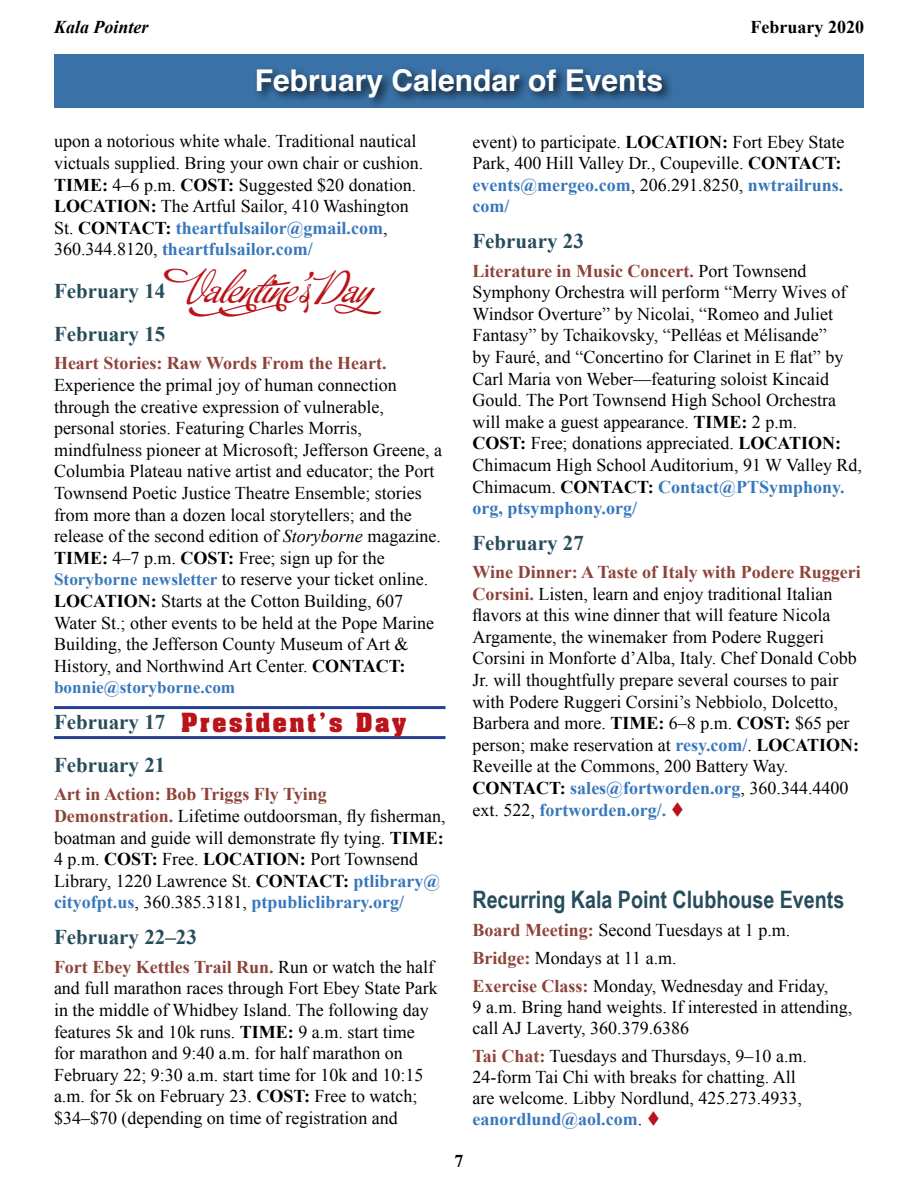
<style>
.page{position:relative;width:918px;height:1188px;background:#fff}
.page>*{position:absolute;margin:0;border:0;box-sizing:border-box;transform-origin:0 0}
.t1{font:36px "Buffet Script";color:#ba131a}
.t2{font:700 30px "Helvetica";color:#fff}
.t3{font:700 24px "Arial Narrow";color:#284c5c}
.t4{font:700 22.5px "Aachen";letter-spacing:.12em;color:#ba131a}
.t5{font:700 21px "Times New Roman";color:#284c5c}
.t6{font:18px/21.6px "Times New Roman";color:#000}
.t7{font:700 18px "Times New Roman";color:#8d4339}
.t8{font:700 18px "Times New Roman";color:#000}
.t9{font:italic 700 18px "Times New Roman";color:#000}
.t10{font:700 17.25px "Times New Roman";color:#3777bc}
.s1{font-weight:700}
.s2{font-weight:700;color:#3777bc}
.s3{font-family:"Times New Roman";font-weight:700;font-size:21px;color:#284c5c}
.s4{font-style:italic}
.s5{font-weight:700;font-size:17.25px;color:#3777bc}
.s6{font-family:"Times New Roman";font-size:21px;color:#284c5c}
.s7{font-weight:700;color:#8d4339}
.s8{color:#ba131a}
</style>
<div class="page">
<hr style="left:54px;top:706px;width:392px;height:3px;background:#25408f">
<hr style="left:54px;top:736px;width:392px;height:3px;background:#25408f">
<div style="left:54px;top:54px;width:810px;height:54px;background:#3a72a7"></div>
<div style="left:254px;top:66px;width:421px;height:44px;background:#000;opacity:.75"></div>
<p class="t9" style="left:54px;top:15px;width:96px">Kala Pointer</p>
<p class="t8" style="left:751px;top:15px;width:115px">February 2020</p>
<h2 class="t2" style="left:255px;top:56px;width:410px">February Calendar of Events</h2>
<p class="t6" style="left:54px;top:130px;width:371px">upon a notorious white whale. Traditional nautical victuals supplied. Bring your own chair or cushion.<br><span class="s1">TIME:</span> 4–6 p.m. <span class="s1">COST:</span> Suggested $20 donation.<br><span class="s1">LOCATION:</span> The Artful Sailor, 410 Washington St. <span class="s1">CONTACT:</span> <span class="s2">theartfulsailor@gmail.com</span>, 360.344.8120, <span class="s2">theartfulsailor.com/</span></p>
<h1 class="t1" style="left:54px;top:268px;width:350px"><span class="s3">February 14</span> Valentine’s Day</h1>
<p class="t5" style="left:54px;top:319px;width:113px">February 15</p>
<p class="t7" style="left:54px;top:351px;width:334px">Heart Stories: Raw Words From the Heart.</p>
<p class="t6" style="left:54px;top:374px;width:390px">Experience the primal joy of human connection through the creative expression of vulnerable, personal stories. Featuring Charles Morris, mindfulness pioneer at Microsoft; Jefferson Greene, a Columbia Plateau native artist and educator; the Port Townsend Poetic Justice Theatre Ensemble; stories from more than a dozen local storytellers; and the release of the second edition of <span class="s4">Storyborne</span> magazine.<br><span class="s1">TIME:</span> 4–7 p.m. <span class="s1">COST:</span> Free; sign up for the <span class="s5">Storyborne newsletter</span> to reserve your ticket online.<br><span class="s1">LOCATION:</span> Starts at the Cotton Building, 607<br>Water St.; other events to be held at the Pope Marine Building, the Jefferson County Museum of Art &amp; History, and Northwind Art Center. <span class="s1">CONTACT:</span></p>
<p class="t10" style="left:54px;top:676px;width:183px">bonnie@storyborne.com</p>
<p class="t4" style="left:54px;top:707px;width:354px"><span class="s6">February 17</span> President’s Day</p>
<p class="t5" style="left:54px;top:751px;width:113px">February 21</p>
<p class="t6" style="left:54px;top:783px;width:393px"><span class="s7">Art in Action: Bob Triggs Fly Tying Demonstration.</span> Lifetime outdoorsman, fly fisherman, boatman and guide will demonstrate fly tying. <span class="s1">TIME:<br></span>4 p.m. <span class="s1">COST:</span> Free. <span class="s1">LOCATION:</span> Port Townsend Library, 1220 Lawrence St. <span class="s1">CONTACT:</span> <span class="s2">ptlibrary@ cityofpt.us</span>, 360.385.3181, <span class="s2">ptpubliclibrary.org/</span></p>
<p class="t5" style="left:54px;top:923px;width:144px">February 22–23</p>
<p class="t6" style="left:54px;top:956px;width:385px"><span class="s7">Fort Ebey Kettles Trail Run.</span> Run or watch the half and full marathon races through Fort Ebey State Park in the middle of Whidbey Island. The following day features 5k and 10k runs. <span class="s1">TIME:</span> 9 a.m. start time for marathon and 9:40 a.m. for half marathon on February 22; 9:30 a.m. start time for 10k and 10:15 a.m. for 5k on February 23. <span class="s1">COST:</span> Free to watch; $34–$70 (depending on time of registration and</p>
<p class="t6" style="left:472px;top:130px;width:374px">event) to participate. <span class="s1">LOCATION:</span> Fort Ebey State Park, 400 Hill Valley Dr., Coupeville. <span class="s1">CONTACT: </span><span class="s2">events@mergeo.com</span>, 206.291.8250, <span class="s2">nwtrailruns. com/</span></p>
<p class="t5" style="left:472px;top:227px;width:113px">February 23</p>
<p class="t6" style="left:472px;top:260px;width:391px"><span class="s7">Literature in Music Concert.</span> Port Townsend Symphony Orchestra will perform “Merry Wives of Windsor Overture” by Nicolai, “Romeo and Juliet Fantasy” by Tchaikovsky, “Pelléas et Mélisande”<br>by Fauré, and “Concertino for Clarinet in E flat” by Carl Maria von Weber—featuring soloist Kincaid Gould. The Port Townsend High School Orchestra will make a guest appearance. <span class="s1">TIME:</span> 2 p.m.<br><span class="s1">COST:</span> Free; donations appreciated. <span class="s1">LOCATION:<br></span>Chimacum High School Auditorium, 91 W Valley Rd, Chimacum. <span class="s1">CONTACT:</span> <span class="s2">Contact@PTSymphony. org, ptsymphony.org/</span></p>
<p class="t5" style="left:472px;top:528px;width:113px">February 27</p>
<p class="t6" style="left:472px;top:561px;width:390px"><span class="s7">Wine Dinner: A Taste of Italy with Podere Ruggeri Corsini.</span> Listen, learn and enjoy traditional Italian flavors at this wine dinner that will feature Nicola Argamente, the winemaker from Podere Ruggeri Corsini in Monforte d’Alba, Italy. Chef Donald Cobb Jr. will thoughtfully prepare several courses to pair with Podere Ruggeri Corsini’s Nebbiolo, Dolcetto, Barbera and more. <span class="s1">TIME:</span> 6–8 p.m. <span class="s1">COST:</span> $65 per person; make reservation at <span class="s2">resy.com/</span>. <span class="s1">LOCATION:<br></span>Reveille at the Commons, 200 Battery Way.<br><span class="s1">CONTACT:</span> <span class="s2">sales@fortworden.org</span>, 360.344.4400 ext. 522, <span class="s2">fortworden.org/.</span> <span class="s8">▼</span></p>
<h3 class="t3" style="left:472px;top:882px;width:373px">Recurring Kala Point Clubhouse Events</h3>
<p class="t6" style="left:472px;top:916px;width:357px;line-height:27.8px"><span class="s7">Board Meeting:</span> Second Tuesdays at 1 p.m.<br><span class="s7">Bridge:</span> Mondays at 11 a.m.<br><span class="s7">Exercise Class:</span> Monday, Wednesday and Friday,</p>
<p class="t6" style="left:472px;top:996px;width:381px;line-height:21px">9 a.m. Bring hand weights. If interested in attending, call AJ Laverty, 360.379.6386</p>
<p class="t6" style="left:472px;top:1045px;width:336px;line-height:21px"><span class="s7">Tai Chat:</span> Tuesdays and Thursdays, 9–10 a.m.<br>24-form Tai Chi with breaks for chatting. All are welcome. Libby Nordlund, 425.273.4933, <span class="s2">eanordlund@aol.com</span>. <span class="s8">▼</span></p>
<p class="t8" style="left:454px;top:1149px;width:10px">7</p>
</div>
